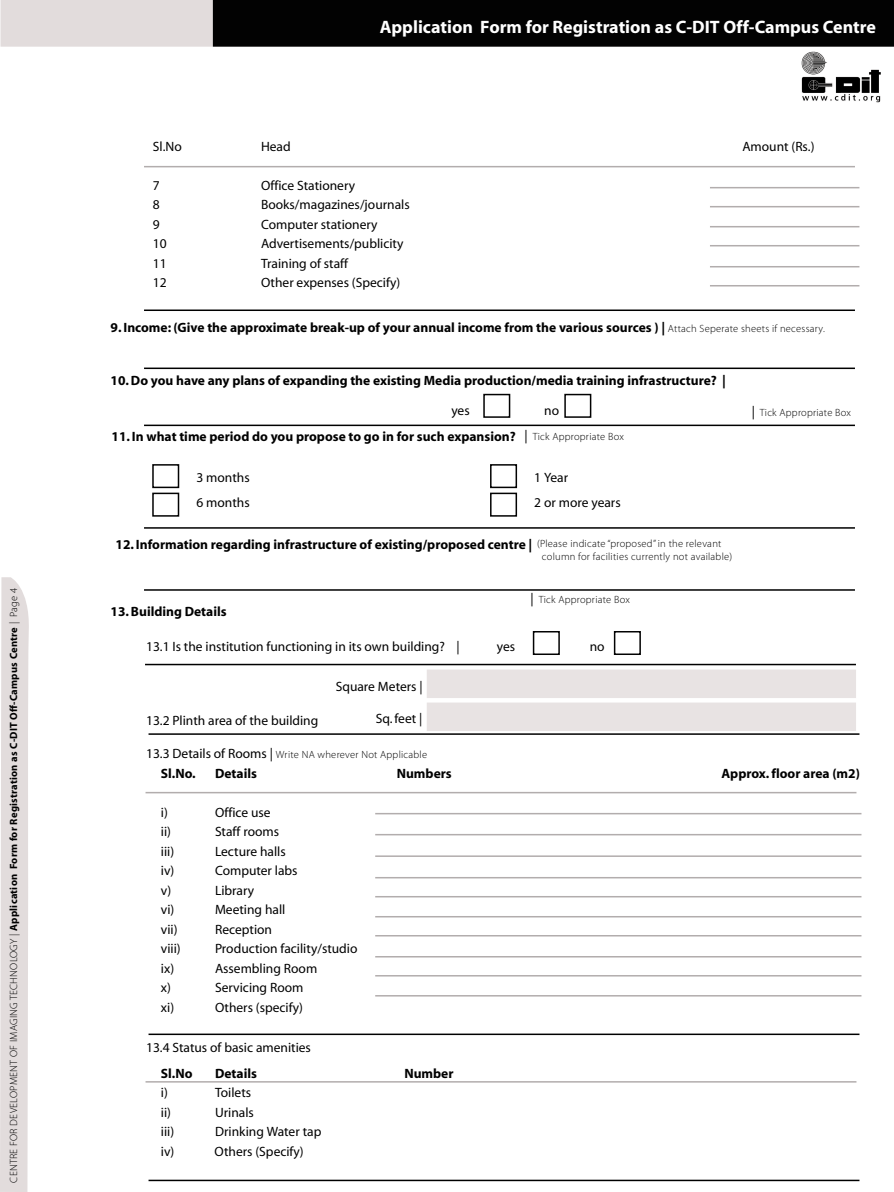
<style>
.page{position:relative;width:894px;height:1192px;background:#fff}
.page>*{position:absolute;margin:0;border:0;box-sizing:border-box;transform-origin:0 0}
.t1{font:700 18px "Myriad";color:#fff}
.t2{font:13.5px/25.5px "Myriad";color:#000}
.t3{font:700 13.5px "Myriad";color:#000}
.t4{font:300 10.5px/12.6px "Myriad Pro";letter-spacing:.025em;color:#000}
.t5{font:700 10.5px "Myriad Pro";letter-spacing:.025em;color:#000}
.s1{font-weight:300}
.s2{font-family:"Myriad Pro";font-weight:300;font-size:10.5px}
.s3{font-family:"Myriad";font-weight:400;font-size:13.5px}
</style>
<div class="page">
<div style="left:0;top:0;width:893px;height:47px;background:#e2dcdc"></div>
<div style="left:213px;top:0;width:680px;height:47px;background:#020202"></div>
<svg style="left:0;top:577px;width:29px;height:614px;background:#e4dede"></svg>
<svg style="left:148px;top:1179px;width:712px;height:2px"></svg>
<svg style="left:144px;top:309px;width:711px;height:2px"></svg>
<svg style="left:144px;top:424px;width:711px;height:3px;background:#7f7f7f"></svg>
<svg style="left:144px;top:367px;width:711px;height:3px"></svg>
<svg style="left:144px;top:166px;width:711px;height:2px"></svg>
<div style="left:152px;top:464px;width:27px;height:24px;border:2px solid #020202"></div>
<div style="left:532px;top:631px;width:27px;height:24px;border:2px solid #020202"></div>
<div style="left:613px;top:631px;width:27px;height:24px;border:2px solid #020202"></div>
<div style="left:152px;top:492px;width:27px;height:24px;border:2px solid #020202"></div>
<div style="left:490px;top:464px;width:27px;height:24px;border:2px solid #020202"></div>
<div style="left:490px;top:492px;width:27px;height:24px;border:2px solid #020202"></div>
<svg style="left:144px;top:527px;width:711px;height:2px"></svg>
<svg style="left:144px;top:589px;width:711px;height:2px"></svg>
<svg style="left:148px;top:1033px;width:712px;height:2px"></svg>
<svg style="left:148px;top:733px;width:712px;height:2px"></svg>
<svg style="left:145px;top:663px;width:711px;height:3px;background:#7f7f7f"></svg>
<div style="left:426px;top:669px;width:429px;height:29px;background:#e8e3e3"></div>
<div style="left:426px;top:702px;width:429px;height:29px;background:#e8e3e3"></div>
<svg style="left:375px;top:813px;width:487px;height:2px"></svg>
<svg style="left:375px;top:834px;width:487px;height:2px"></svg>
<svg style="left:375px;top:855px;width:487px;height:2px"></svg>
<svg style="left:375px;top:877px;width:487px;height:2px"></svg>
<svg style="left:375px;top:896px;width:487px;height:2px"></svg>
<svg style="left:375px;top:916px;width:487px;height:2px"></svg>
<svg style="left:375px;top:935px;width:487px;height:2px"></svg>
<svg style="left:375px;top:956px;width:487px;height:2px"></svg>
<svg style="left:375px;top:975px;width:487px;height:2px"></svg>
<svg style="left:375px;top:995px;width:487px;height:2px"></svg>
<svg style="left:145px;top:792px;width:712px;height:2px"></svg>
<svg style="left:145px;top:1081px;width:712px;height:2px"></svg>
<svg style="left:710px;top:187px;width:150px;height:2px"></svg>
<svg style="left:710px;top:206px;width:150px;height:2px"></svg>
<svg style="left:710px;top:226px;width:150px;height:2px"></svg>
<svg style="left:710px;top:245px;width:150px;height:2px"></svg>
<svg style="left:710px;top:266px;width:150px;height:2px"></svg>
<svg style="left:710px;top:285px;width:150px;height:2px"></svg>
<div style="left:483px;top:394px;width:27px;height:24px;border:2px solid #020202"></div>
<div style="left:564px;top:394px;width:27px;height:24px;border:2px solid #020202"></div>
<img style="left:801px;top:51px;width:80px;height:52px">
<p class="t5" style="left:8px;top:1182px;width:596px;rotate:-90deg"><span class="s1">CENTRE FOR DEVELOPMENT OF IMAGING TECHNOLOGY |</span> Application Form for Registration as C-DIT Off-Campus Centre <span class="s1">| Page 4</span></p>
<p class="t1" style="left:380px;top:17px;width:497px">Application Form for Registration as C-DIT Off-Campus Centre</p>
<p class="t2" style="left:153px;top:134px;width:30px">Sl.No</p>
<p class="t2" style="left:261px;top:134px;width:31px">Head</p>
<p class="t2" style="left:742px;top:134px;width:74px">Amount (Rs.)</p>
<p class="t2" style="left:153px;top:173px;width:8px">7</p>
<p class="t2" style="left:261px;top:173px;width:96px">Office Stationery</p>
<p class="t2" style="left:153px;top:192px;width:8px">8</p>
<p class="t2" style="left:261px;top:192px;width:150px">Books/magazines/journals</p>
<p class="t2" style="left:153px;top:212px;width:8px">9</p>
<p class="t2" style="left:261px;top:212px;width:118px">Computer stationery</p>
<p class="t2" style="left:153px;top:231px;width:15px">10</p>
<p class="t2" style="left:261px;top:231px;width:144px">Advertisements/publicity</p>
<p class="t2" style="left:153px;top:251px;width:15px">11</p>
<p class="t2" style="left:261px;top:251px;width:89px">Training of staff</p>
<p class="t2" style="left:153px;top:270px;width:15px">12</p>
<p class="t2" style="left:261px;top:270px;width:141px">Other expenses (Specify)</p>
<p class="t3" style="left:110px;top:321px;width:715px">9. Income: (Give the approximate break-up of your annual income from the various sources ) | <span class="s2">Attach Seperate sheets if necessary.</span></p>
<p class="t3" style="left:110px;top:374px;width:617px">10. Do you have any plans of expanding the existing Media production/media training infrastructure? |</p>
<p class="t2" style="left:451px;top:398px;width:20px">yes</p>
<p class="t2" style="left:544px;top:398px;width:16px">no</p>
<p class="t3" style="left:111px;top:429px;width:405px">11. In what time period do you propose to go in for such expansion?</p>
<p class="t4" style="left:524px;top:430px;width:101px"><span class="s3">|</span> Tick Appropriate Box</p>
<p class="t2" style="left:196px;top:465px;width:55px">3 months</p>
<p class="t2" style="left:534px;top:465px;width:88px">1 Year<br>2 or more years</p>
<p class="t4" style="left:542px;top:537px;width:192px;text-indent:-5px">(Please indicate “proposed” in the relevant column for facilities currently not available)</p>
<p class="t2" style="left:196px;top:490px;width:55px">6 months</p>
<p class="t3" style="left:115px;top:537px;width:418px">12. Information regarding infrastructure of existing/proposed centre |</p>
<p class="t4" style="left:530px;top:593px;width:101px"><span class="s3">|</span> Tick Appropriate Box</p>
<p class="t3" style="left:110px;top:604px;width:118px">13. Building Details</p>
<p class="t2" style="left:146px;top:634px;width:315px">13.1 Is the institution functioning in its own building? |</p>
<p class="t2" style="left:497px;top:634px;width:20px">yes</p>
<p class="t2" style="left:589px;top:634px;width:16px">no</p>
<p class="t2" style="left:335px;top:674px;width:88px">Square Meters |</p>
<p class="t2" style="left:376px;top:706px;width:48px">Sq. feet |</p>
<p class="t2" style="left:146px;top:708px;width:174px">13.2 Plinth area of the building</p>
<p class="t4" style="left:146px;top:747px;width:282px"><span class="s3">13.3 Details of Rooms |</span> Write NA wherever Not Applicable</p>
<p class="t4" style="left:751px;top:406px;width:101px"><span class="s3">|</span> Tick Appropriate Box</p>
<p class="t3" style="left:161px;top:766px;width:36px">Sl.No.</p>
<p class="t3" style="left:215px;top:766px;width:43px">Details</p>
<p class="t3" style="left:397px;top:766px;width:56px">Numbers</p>
<p class="t3" style="left:721px;top:766px;width:140px">Approx. floor area (m2)</p>
<p class="t2" style="left:161px;top:799px;width:8px">i)</p>
<p class="t2" style="left:215px;top:799px;width:57px">Office use</p>
<p class="t2" style="left:161px;top:819px;width:12px">ii)</p>
<p class="t2" style="left:215px;top:819px;width:66px">Staff rooms</p>
<p class="t2" style="left:161px;top:838px;width:15px">iii)</p>
<p class="t2" style="left:215px;top:838px;width:72px">Lecture halls</p>
<p class="t2" style="left:161px;top:858px;width:15px">iv)</p>
<p class="t2" style="left:215px;top:858px;width:84px">Computer labs</p>
<p class="t2" style="left:161px;top:877px;width:12px">v)</p>
<p class="t2" style="left:215px;top:877px;width:41px">Library</p>
<p class="t2" style="left:161px;top:897px;width:15px">vi)</p>
<p class="t2" style="left:215px;top:897px;width:72px">Meeting hall</p>
<p class="t2" style="left:161px;top:916px;width:18px">vii)</p>
<p class="t2" style="left:215px;top:916px;width:59px">Reception</p>
<p class="t2" style="left:161px;top:936px;width:21px">viii)</p>
<p class="t2" style="left:215px;top:936px;width:144px">Production facility/studio</p>
<p class="t2" style="left:161px;top:955px;width:15px">ix)</p>
<p class="t2" style="left:215px;top:955px;width:104px">Assembling Room</p>
<p class="t2" style="left:161px;top:975px;width:12px">x)</p>
<p class="t2" style="left:215px;top:975px;width:90px">Servicing Room</p>
<p class="t2" style="left:161px;top:994px;width:15px">xi)</p>
<p class="t2" style="left:215px;top:994px;width:89px">Others (specify)</p>
<p class="t2" style="left:146px;top:1035px;width:166px">13.4 Status of basic amenities</p>
<p class="t3" style="left:161px;top:1066px;width:33px">Sl.No</p>
<p class="t3" style="left:215px;top:1066px;width:43px">Details</p>
<p class="t3" style="left:404px;top:1066px;width:51px">Number</p>
<p class="t2" style="left:161px;top:1080px;width:8px">i)</p>
<p class="t2" style="left:215px;top:1080px;width:38px">Toilets</p>
<p class="t2" style="left:161px;top:1099px;width:12px">ii)</p>
<p class="t2" style="left:215px;top:1099px;width:40px">Urinals</p>
<p class="t2" style="left:161px;top:1119px;width:15px">iii)</p>
<p class="t2" style="left:215px;top:1119px;width:108px">Drinking Water tap</p>
<p class="t2" style="left:161px;top:1138px;width:15px">iv)</p>
<p class="t2" style="left:214px;top:1138px;width:91px">Others (Specify)</p>
</div>
